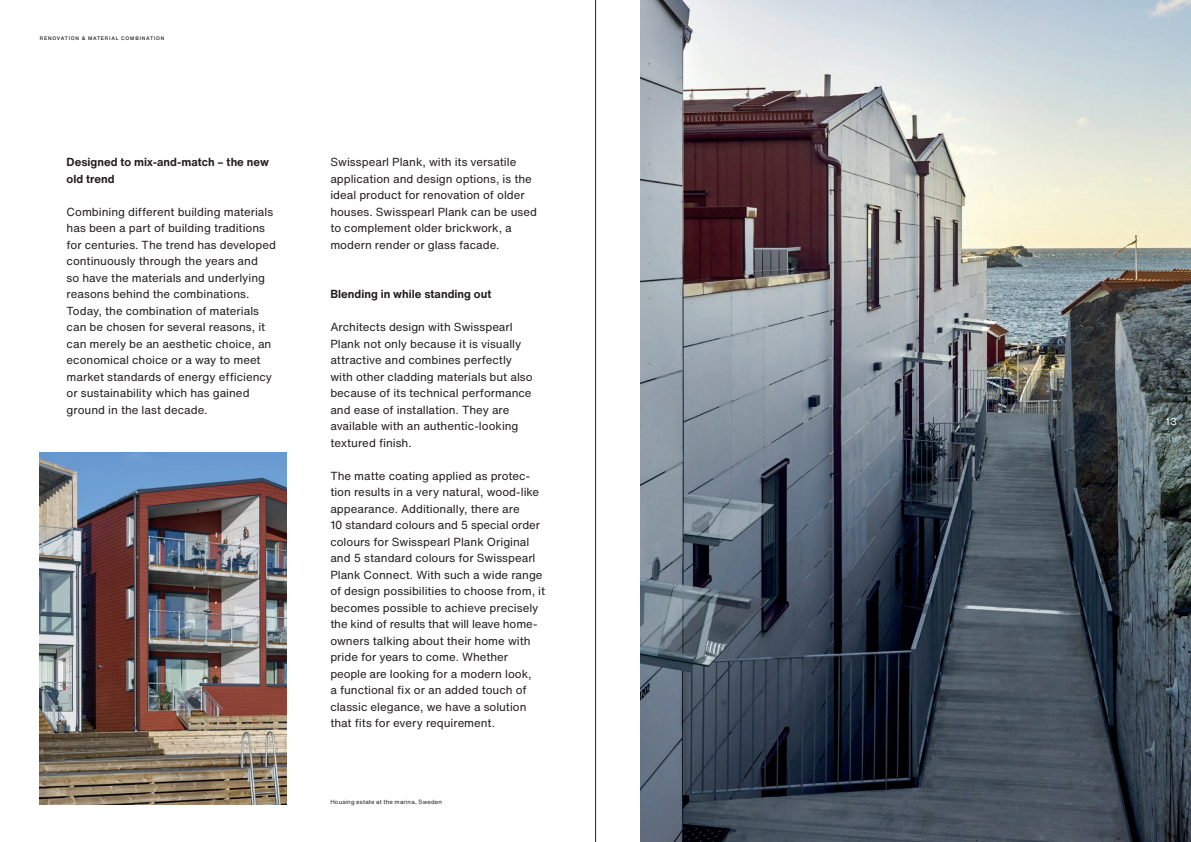
<style>
.page{position:relative;width:1191px;height:842px;background:#fff}
.page>*{position:absolute;margin:0;border:0;box-sizing:border-box;transform-origin:0 0}
.t1{font:11.5px/16.5px "Helvetica Now Text";color:#231f20}
.t2{font:700 11.5px/16.5px "Helvetica Now Text";color:#231f20}
.t3{font:10px "Helvetica Now Text";color:#fff}
.t4{font:6px "Helvetica Now Text";letter-spacing:.025em;color:#231f20}
.t5{font:500 5px "Helvetica Now Text";letter-spacing:.16em;color:#231f20}
</style>
<div class="page">
<img style="left:641px;top:0;width:550px;height:842px">
<img style="left:40px;top:452px;width:246px;height:352px">
<hr style="left:595px;top:0;width:1px;height:842px;background:#231f20">
<p class="t5" style="left:40px;top:35px;width:126px">RENOVATION &amp; MATERIAL COMBINATION</p>
<p class="t2" style="left:67px;top:154px;width:204px">Designed to mix-and-match – the new old trend</p>
<p class="t1" style="left:67px;top:203px;width:211px">Combining different building materials has been a part of building traditions for centuries. The trend has developed continuously through the years and<br>so have the materials and underlying reasons behind the combinations.<br>Today, the combination of materials can be chosen for several reasons, it can merely be an aesthetic choice, an economical choice or a way to meet market standards of energy efficiency or sustainability which has gained ground in the last decade.</p>
<p class="t1" style="left:330px;top:154px;width:208px">Swisspearl Plank, with its versatile application and design options, is the ideal product for renovation of older houses. Swisspearl Plank can be used to complement older brickwork, a modern render or glass facade.</p>
<p class="t2" style="left:330px;top:286px;width:162px">Blending in while standing out</p>
<p class="t1" style="left:330px;top:319px;width:204px">Architects design with Swisspearl Plank not only because it is visually attractive and combines perfectly with other cladding materials but also because of its technical performance and ease of installation. They are available with an authentic-looking textured finish.</p>
<p class="t1" style="left:330px;top:467px;width:216px">The matte coating applied as protec&shy;tion results in a very natural, wood-like appearance. Additionally, there are<br>10 standard colours and 5 special order colours for Swisspearl Plank Original and 5 standard colours for Swisspearl Plank Connect. With such a wide range of design possibilities to choose from, it becomes possible to achieve precisely the kind of results that will leave home&shy;owners talking about their home with pride for years to come. Whether people are looking for a modern look,<br>a functional fix or an added touch of classic elegance, we have a solution that fits for every requirement.</p>
<p class="t4" style="left:330px;top:798px;width:113px">Housing estate at the marina, Sweden</p>
<p class="t3" style="left:1165px;top:415px;width:13px">13</p>
</div>
